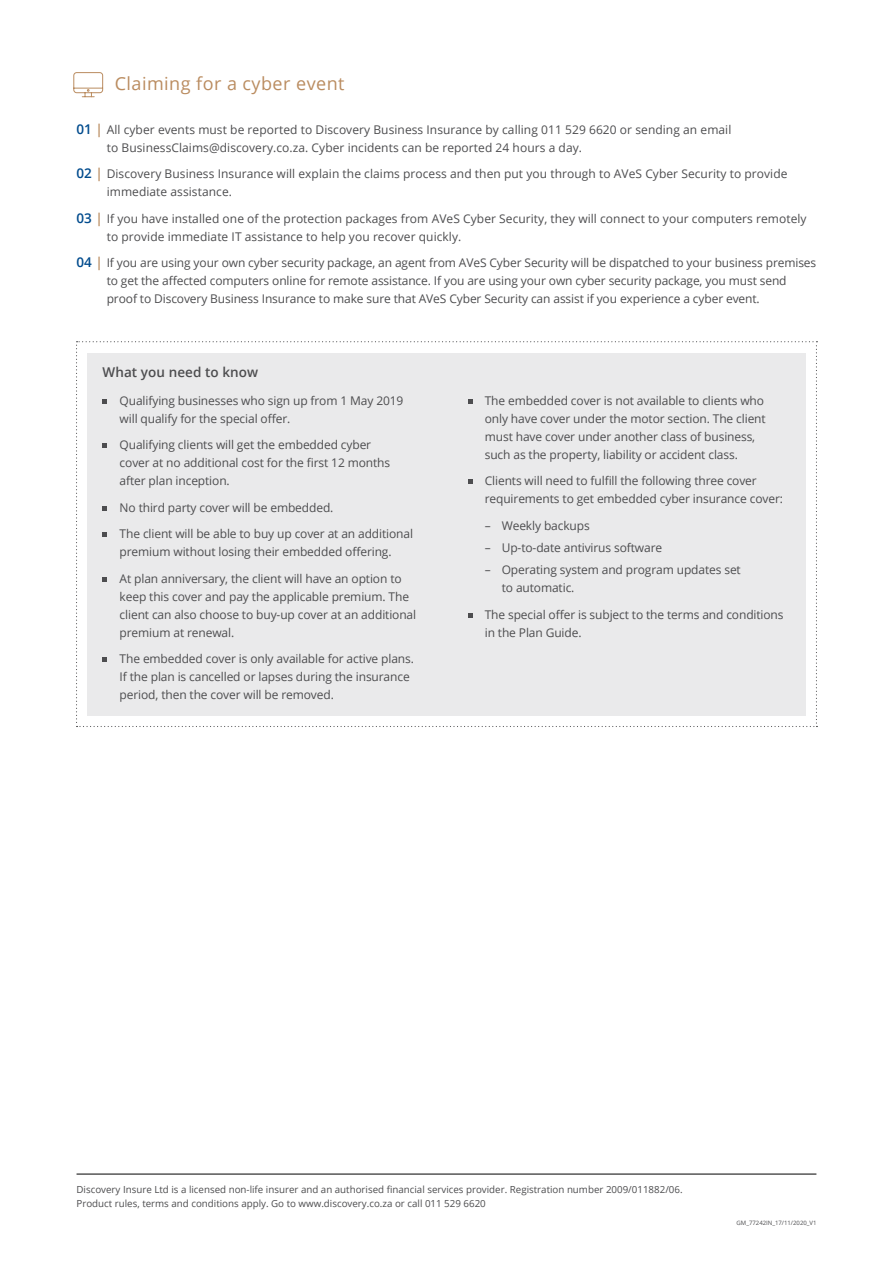
<style>
.page{position:relative;width:893px;height:1263px;background:#fff}
.page>*{position:absolute;margin:0;border:0;box-sizing:border-box;transform-origin:0 0}
.t1{font:18px "Open Sans";letter-spacing:.025em;color:#ba8c60}
.t2{font:600 13.5px "Open Sans";letter-spacing:.005em;color:#4d4d4f}
.t3{font:12px/18px "Open Sans";letter-spacing:-.01em;color:#4d4d4f}
.t4{font:9.75px/13.5px "Open Sans";color:#4d4d4f}
.t5{font:6px "Open Sans";color:#4d4d4f}
.s1{font-weight:600;font-size:13.5px;color:#004b8d}
.s2{font-weight:600;font-size:13.5px;color:#ba8c60}
</style>
<div class="page">
<hr style="left:77px;top:1174px;width:739px;height:1px;background:#000">
<svg style="left:73px;top:72px;width:31px;height:26px"></svg>
<svg style="left:76px;top:341px;width:741px;height:386px;background:#ebebec"></svg>
<h1 class="t1" style="left:115px;top:71px;width:231px">Claiming for a cyber event</h1>
<p class="t3" style="left:107px;top:120px;width:626px;text-indent:-30px"><span class="s1">01</span> <span class="s2">|</span> All cyber events must be reported to Discovery Business Insurance by calling 011 529 6620 or sending an email to BusinessClaims@discovery.co.za. Cyber incidents can be reported 24 hours a day.</p>
<p class="t3" style="left:107px;top:165px;width:682px;text-indent:-30px"><span class="s1">02</span> <span class="s2">|</span> Discovery Business Insurance will explain the claims process and then put you through to AVeS Cyber Security to provide immediate assistance.</p>
<p class="t3" style="left:107px;top:209px;width:701px;text-indent:-30px"><span class="s1">03</span> <span class="s2">|</span> If you have installed one of the protection packages from AVeS Cyber Security, they will connect to your computers remotely to provide immediate IT assistance to help you recover quickly.</p>
<p class="t3" style="left:107px;top:254px;width:711px;text-indent:-30px"><span class="s1">04</span> <span class="s2">|</span> If you are using your own cyber security package, an agent from AVeS Cyber Security will be dispatched to your business premises to get the affected computers online for remote assistance. If you are using your own cyber security package, you must send proof to Discovery Business Insurance to make sure that AVeS Cyber Security can assist if you experience a cyber event.</p>
<p class="t2" style="left:103px;top:362px;width:157px">What you need to know</p>
<p class="t3" style="left:120px;top:391px;width:285px">Qualifying businesses who sign up from 1 May 2019 will qualify for the special offer.</p>
<p class="t3" style="left:120px;top:435px;width:272px">Qualifying clients will get the embedded cyber cover at no additional cost for the first 12 months after plan inception.</p>
<p class="t3" style="left:120px;top:498px;width:215px">No third party cover will be embedded.</p>
<p class="t3" style="left:120px;top:524px;width:295px">The client will be able to buy up cover at an additional premium without losing their embedded offering.</p>
<p class="t3" style="left:120px;top:569px;width:298px">At plan anniversary, the client will have an option to keep this cover and pay the applicable premium. The client can also choose to buy-up cover at an additional premium at renewal.</p>
<p class="t3" style="left:120px;top:649px;width:296px">The embedded cover is only available for active plans.<br>If the plan is cancelled or lapses during the insurance period, then the cover will be removed.</p>
<p class="t3" style="left:485px;top:391px;width:282px">The embedded cover is not available to clients who only have cover under the motor section. The client must have cover under another class of business, such as the property, liability or accident class.</p>
<p class="t3" style="left:485px;top:471px;width:300px">Clients will need to fulfill the following three cover requirements to get embedded cyber insurance cover:</p>
<p class="t3" style="left:485px;top:516px;width:107px">– Weekly backups</p>
<p class="t3" style="left:485px;top:538px;width:179px">– Up-to-date antivirus software</p>
<p class="t3" style="left:502px;top:560px;width:241px;text-indent:-17px">– Operating system and program updates set to automatic.</p>
<p class="t3" style="left:485px;top:605px;width:300px">The special offer is subject to the terms and conditions in the Plan Guide.</p>
<p class="t4" style="left:77px;top:1183px;width:608px">Discovery Insure Ltd is a licensed non-life insurer and an authorised financial services provider. Registration number 2009/011882/06.<br>Product rules, terms and conditions apply. Go to www.discovery.co.za or call 011 529 6620</p>
<p class="t5" style="left:737px;top:1218px;width:81px">GM_77242IN_17/11/2020_V1</p>
</div>
